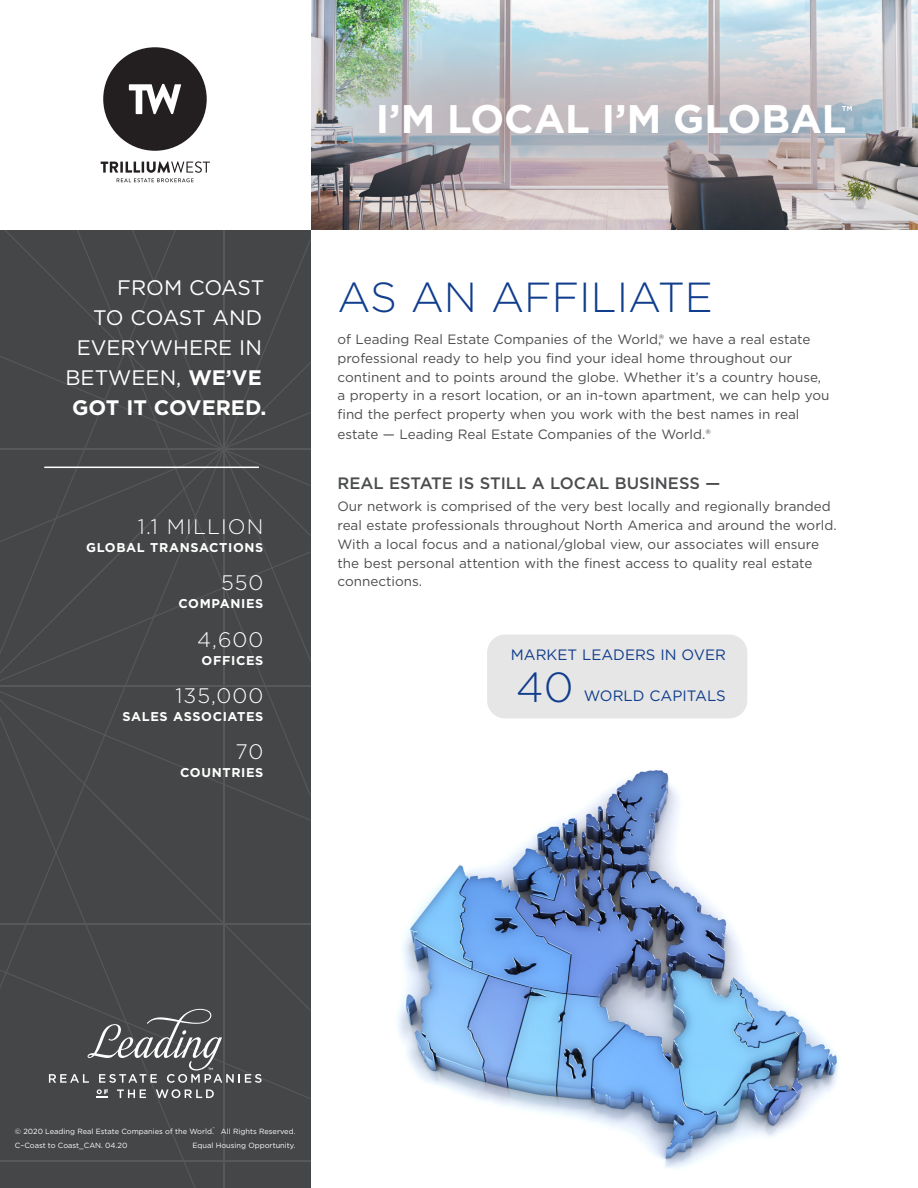
<style>
.page{position:relative;width:918px;height:1188px;background:#fff}
.page>*{position:absolute;margin:0;border:0;box-sizing:border-box;transform-origin:0 0}
.t1{font:300 42px "Gotham";color:#103d8c}
.t2{font:700 39.9px "Gotham";color:#fff}
.t3{font:21px/30px "Gotham";color:#fff;text-align:right}
.t4{font:300 21px "Gotham";letter-spacing:.05em;color:#fff}
.t5{font:500 16.5px "Gotham";color:#4b4c4d}
.t6{font:700 15.75px "Gotham";color:#fff}
.t7{font:15px "Gotham";color:#103d8c}
.t8{font:13.5px/18.8px "Gotham";color:#4b4c4d}
.t9{font:700 12.75px "Gotham";letter-spacing:.05em;color:#fff}
.t10{font:7.5px "Gotham";color:#fff}
.t11{font:4.35px "Gotham";color:#fff}
.s1{font-weight:700}
</style>
<div class="page">
<div style="left:196px;top:855px;width:114px;height:114px;background:#454647"></div>
<div style="left:77px;top:230px;width:233px;height:461px;background:#454647"></div>
<div style="left:196px;top:1099px;width:114px;height:89px;background:#454647"></div>
<div style="left:0;top:855px;width:196px;height:333px;background:#454647"></div>
<div style="left:0;top:356px;width:310px;height:325px;background:#454647"></div>
<div style="left:0;top:230px;width:176px;height:425px;background:#454647"></div>
<div style="left:0;top:691px;width:310px;height:164px;background:#454647"></div>
<hr style="left:223px;top:230px;width:2px;height:958px;background:#57585a">
<hr style="left:0;top:686px;width:310px;height:1px;background:#57585a">
<hr style="left:0;top:449px;width:310px;height:1px;background:#57585a">
<hr style="left:0;top:923px;width:310px;height:1px;background:#57585a">
<hr style="left:0;top:1160px;width:310px;height:2px;background:#57585a">
<img style="left:397px;top:770px;width:442px;height:398px">
<div style="left:310px;top:0;width:608px;height:230px;background:#a08488;opacity:.75"></div>
<svg style="left:0;top:969px;width:310px;height:130px;background:#505051"></svg>
<div style="left:487px;top:634px;width:260px;height:84px;background:#e6e6e6;border-radius:18px"></div>
<hr style="left:44px;top:467px;width:215px;height:1px;background:#fff">
<div style="left:0;top:0;width:311px;height:230px;background:#fff"></div>
<div style="left:103px;top:47px;width:104px;height:104px;background:#231f20;border-radius:50%"></div>
<svg style="left:129px;top:84px;width:52px;height:30px"></svg>
<svg style="left:101px;top:161px;width:109px;height:21px"></svg>
<h3 class="t3" style="left:65px;top:272px;width:203px">FROM COAST<br>TO COAST AND<br>EVERYWHERE IN<br>BETWEEN, <span class="s1">WE’VE<br>GOT IT COVERED.</span></h3>
<h3 class="t4" style="left:138px;top:513px;width:127px">1.1 MILLION</h3>
<p class="t9" style="left:86px;top:539px;width:179px">GLOBAL TRANSACTIONS</p>
<h3 class="t4" style="left:221px;top:570px;width:44px">550</h3>
<p class="t9" style="left:179px;top:595px;width:86px">COMPANIES</p>
<h3 class="t4" style="left:197px;top:626px;width:68px">4,600</h3>
<p class="t9" style="left:202px;top:652px;width:63px">OFFICES</p>
<h3 class="t4" style="left:176px;top:682px;width:89px">135,000</h3>
<p class="t9" style="left:122px;top:708px;width:142px">SALES ASSOCIATES</p>
<h3 class="t4" style="left:236px;top:738px;width:29px">70</h3>
<p class="t9" style="left:180px;top:764px;width:85px">COUNTRIES</p>
<h2 class="t2" style="left:376px;top:93px;width:472px">I’M LOCAL I’M GLOBAL</h2>
<p class="t6" style="left:842px;top:101px;width:12px">™</p>
<h1 class="t1" style="left:338px;top:270px;width:377px">AS AN AFFILIATE</h1>
<p class="t8" style="left:338px;top:330px;width:493px">of Leading Real Estate Companies of the World,® we have a real estate professional ready to help you find your ideal home throughout our continent and to points around the globe. Whether it’s a country house, a property in a resort location, or an in-town apartment, we can help you find the perfect property when you work with the best names in real</p>
<p class="t8" style="left:338px;top:425px;width:375px">estate — Leading Real Estate Companies of the World.®</p>
<p class="t5" style="left:338px;top:472px;width:384px">REAL ESTATE IS STILL A LOCAL BUSINESS —</p>
<p class="t8" style="left:338px;top:497px;width:501px">Our network is comprised of the very best locally and regionally branded real estate professionals throughout North America and around the world.<br>With a local focus and a national/global view, our associates will ensure the best personal attention with the finest access to quality real estate connections.</p>
<p class="t7" style="left:511px;top:645px;width:217px">MARKET LEADERS IN OVER</p>
<h1 class="t1" style="left:516px;top:661px;width:59px">40</h1>
<p class="t7" style="left:584px;top:686px;width:144px">WORLD CAPITALS</p>
<p class="t11" style="left:213px;top:1126px;width:3px">®</p>
<p class="t10" style="left:15px;top:1127px;width:200px">© 2020 Leading Real Estate Companies of the World.</p>
<p class="t10" style="left:221px;top:1127px;width:76px">All Rights Reserved.</p>
<p class="t10" style="left:15px;top:1140px;width:114px">C–Coast to Coast_CAN. 04.20</p>
<p class="t10" style="left:193px;top:1140px;width:104px">Equal Housing Opportunity.</p>
</div>
